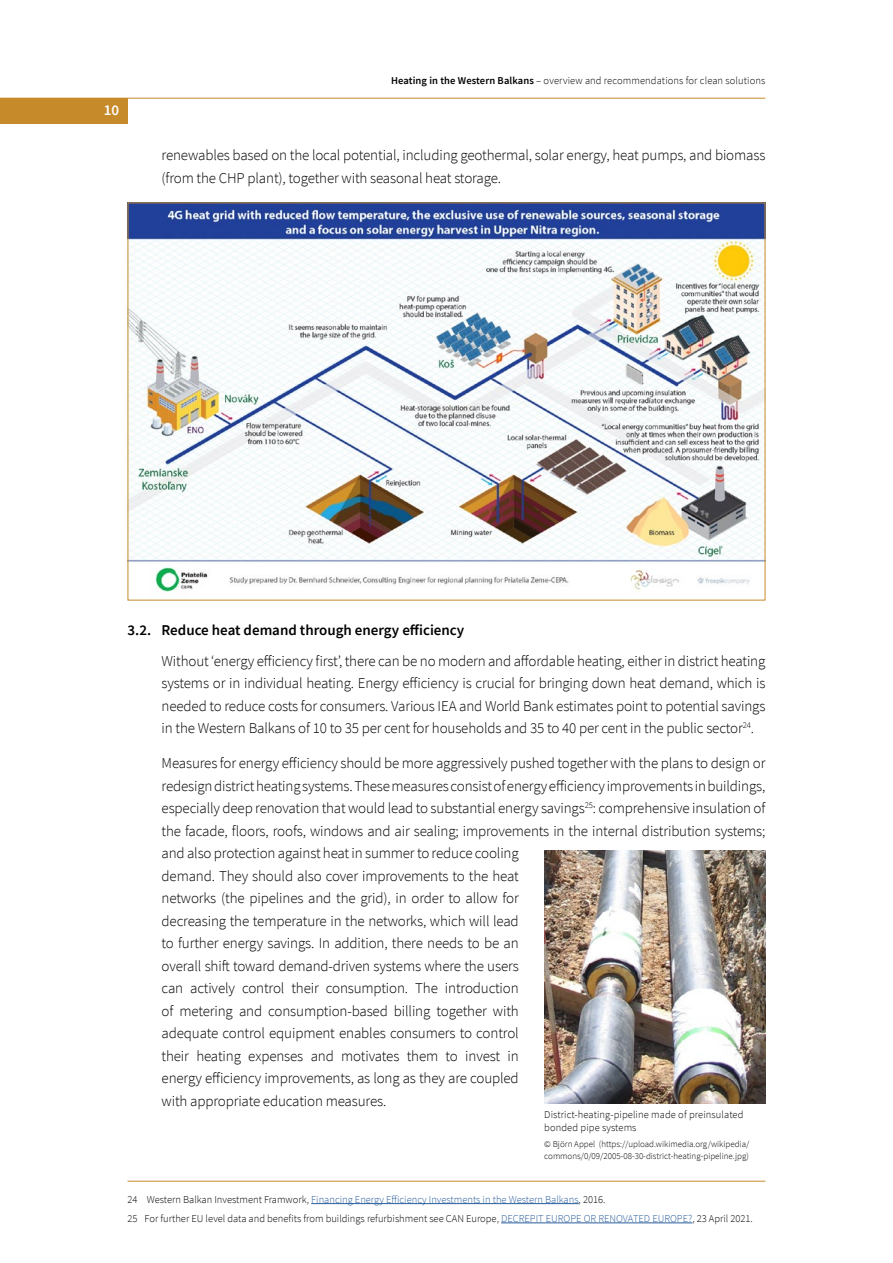
<style>
.page{position:relative;width:893px;height:1263px;background:#fff}
.page>*{position:absolute;margin:0;border:0;box-sizing:border-box;transform-origin:0 0}
.t1{font:300 15px/22.5px "Source Sans Pro";letter-spacing:-.01em;color:#000}
.t2{font:600 15px "Source Sans Pro";color:#000}
.t3{font:600 15px "Source Sans Pro";color:#fff}
.t4{font:300 10.5px/19.2px "Source Sans Pro";color:#000}
.t5{font:300 9px/12px "Source Sans Pro";color:#000}
.s1{font-weight:600}
.s2{color:#275b9b}
</style>
<div class="page">
<hr style="left:128px;top:1181px;width:637px;height:1px;background:#c78a2a">
<hr style="left:311px;top:1203px;width:268px;height:1px;background:#275b9b">
<hr style="left:501px;top:1222px;width:191px;height:1px;background:#275b9b">
<hr style="left:0;top:98px;width:765px;height:1px;background:#c78a2a">
<div style="left:0;top:98px;width:128px;height:25px;background:#c78a2a"></div>
<img style="left:130px;top:205px;width:633px;height:387px">
<img style="left:544px;top:850px;width:221px;height:254px">
<p class="t3" style="left:104px;top:101px;width:17px">10</p>
<p class="t4" style="left:391px;top:71px;width:376px"><span class="s1">Heating in the Western Balkans</span> – overview and recommendations for clean solutions</p>
<p class="t1" style="left:162px;top:144px;width:605px">renewables based on the local potential, including geothermal, solar energy, heat pumps, and biomass (from the CHP plant), together with seasonal heat storage.</p>
<p class="t2" style="left:128px;top:620px;width:338px">3.2. Reduce heat demand through energy efficiency</p>
<p class="t1" style="left:162px;top:649px;width:605px;text-align:justify">Without ‘energy efficiency first’, there can be no modern and affordable heating, either in district heating systems or in individual heating. Energy efficiency is crucial for bringing down heat demand, which is needed to reduce costs for consumers. Various IEA and World Bank estimates point to potential savings in the Western Balkans of 10 to 35 per cent for households and 35 to 40 per cent in the public sector<sup>24</sup>.</p>
<p class="t1" style="left:162px;top:752px;width:605px">Measures for energy efficiency should be more aggressively pushed together with the plans to design or redesign district heating systems. These measures consist of energy efficiency improvements in buildings, especially deep renovation that would lead to substantial energy savings<sup>25</sup>: comprehensive insulation of the facade, floors, roofs, windows and air sealing; improvements in the internal distribution systems; and also protection against heat in summer to reduce cooling<br>demand. They should also cover improvements to the heat<br>networks (the pipelines and the grid), in order to allow for<br>decreasing the temperature in the networks, which will lead<br>to further energy savings. In addition, there needs to be an<br>overall shift toward demand-driven systems where the users<br>can actively control their consumption. The introduction<br>of metering and consumption-based billing together with<br>adequate control equipment enables consumers to control<br>their heating expenses and motivates them to invest in<br>energy efficiency improvements, as long as they are coupled<br>with appropriate education measures.</p>
<p class="t4" style="left:544px;top:1108px;width:201px;line-height:12.8px">District-heating-pipeline made of preinsulated bonded pipe systems</p>
<p class="t5" style="left:544px;top:1138px;width:207px">© Björn Appel (https://upload.wikimedia.org/wikipedia/ commons/0/09/2005-08-30-district-heating-pipeline.jpg)</p>
<p class="t4" style="left:128px;top:1190px;width:627px">24 Western Balkan Investment Framwork, <span class="s2">Financing Energy Efficiency Investments in the Western Balkans</span>, 2016.<br>25 For further EU level data and benefits from buildings refurbishment see CAN Europe, <span class="s2">DECREPIT EUROPE OR RENOVATED EUROPE?</span>, 23 April 2021.</p>
</div>
